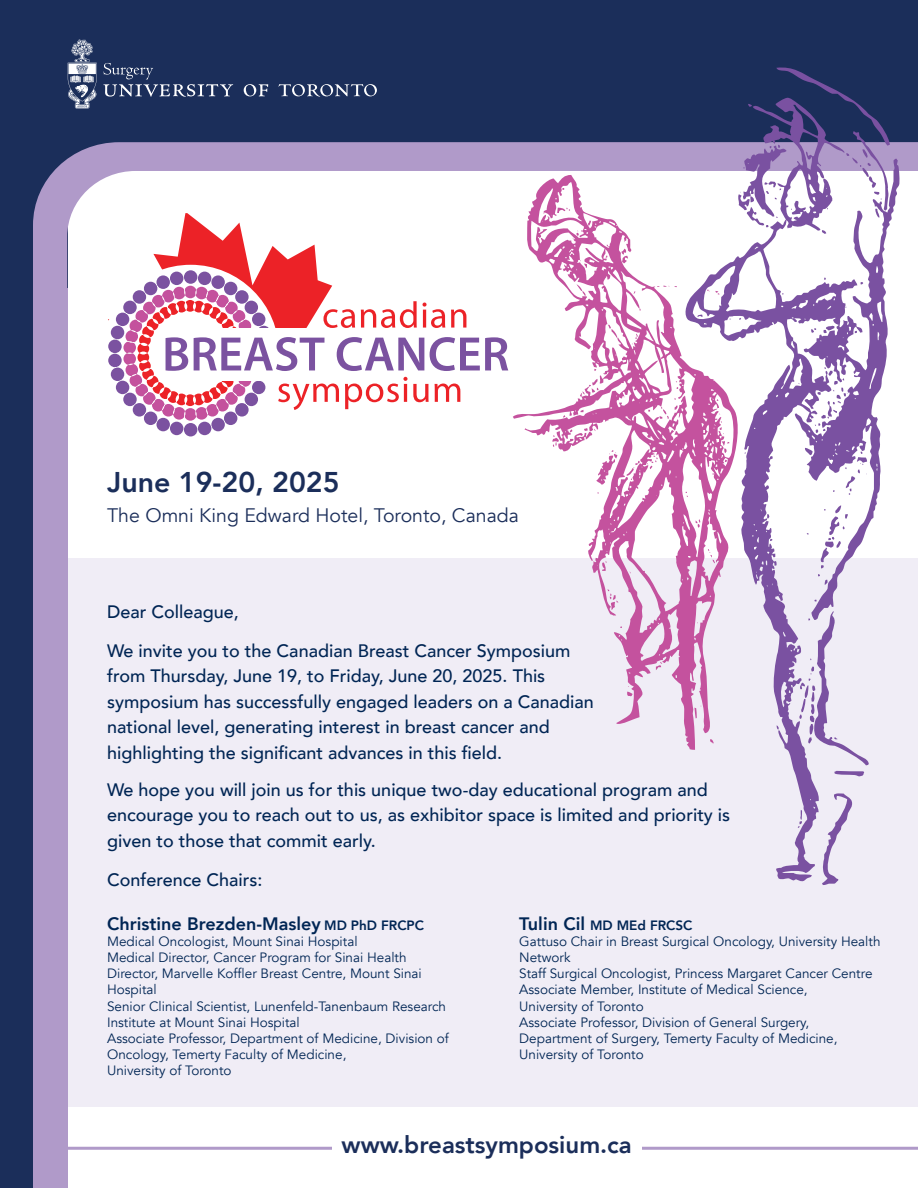
<style>
.page{position:relative;width:918px;height:1188px;background:#fff}
.page>*{position:absolute;margin:0;border:0;box-sizing:border-box;transform-origin:0 0}
.t1{font:800 28.5px "Avenir";color:#1b2e5a}
.t2{font:800 24px "Avenir";color:#1b2e5a}
.t3{font:19.5px "Avenir";color:#1b2e5a}
.body_text_LETTER{font:500 18px/25.5px "Avenir";color:#002554}
.body_text_LETTER-2{font:800 18px "Avenir";color:#002554}
.body_text_LETTER-3{font:13.5px/16.2px "Avenir";color:#002554}
.body_text_LETTER-4{font:800 13.5px "Avenir";color:#002554}
.s1{font-size:13.5px}
.s2{font-size:18px}
</style>
<div class="page">
<svg style="left:68px;top:1146px;width:850px;height:4px;background:#c3b2d6"></svg>
<div style="left:63px;top:558px;width:855px;height:549px;background:#f0edf6"></div>
<div style="left:0;top:34px;width:41px;height:1154px;background:#1b2e5a"></div>
<div style="left:0;top:0;width:918px;height:161px;background:#1b2e5a"></div>
<svg style="left:33px;top:142px;width:885px;height:146px;fill:#b19bca"></svg>
<div style="left:107px;top:205px;width:208px;height:251px;background:#fff;border-radius:50%"></div>
<svg style="left:107px;top:213px;width:401px;height:224px"></svg>
<div style="left:33px;top:288px;width:35px;height:900px;background:#b09ac9"></div>
<svg style="left:513px;top:175px;width:170px;height:549px"></svg>
<svg style="left:683px;top:67px;width:217px;height:818px"></svg>
<svg style="left:278px;top:84px;width:99px;height:13px"></svg>
<svg style="left:103px;top:63px;width:130px;height:34px"></svg>
<svg style="left:244px;top:84px;width:24px;height:12px"></svg>
<svg style="left:68px;top:39px;width:29px;height:70px"></svg>
<div style="left:332px;top:1129px;width:309px;height:27px;background:#fff"></div>
<p class="t1" style="left:107px;top:460px;width:234px">June 19-20, 2025</p>
<p class="t3" style="left:107px;top:504px;width:413px">The Omni King Edward Hotel, Toronto, Canada</p>
<p class="body_text_LETTER" style="left:107px;top:598px;width:133px">Dear Colleague,</p>
<p class="body_text_LETTER" style="left:107px;top:637px;width:488px">We invite you to the Canadian Breast Cancer Symposium from Thursday, June 19, to Friday, June 20, 2025. This symposium has successfully engaged leaders on a Canadian national level, generating interest in breast cancer and highlighting the significant advances in this field.</p>
<p class="body_text_LETTER" style="left:107px;top:776px;width:625px">We hope you will join us for this unique two-day educational program and encourage you to reach out to us, as exhibitor space is limited and priority is given to those that commit early.</p>
<p class="body_text_LETTER" style="left:107px;top:866px;width:157px">Conference Chairs:</p>
<p class="body_text_LETTER-2" style="left:107px;top:909px;width:319px">Christine Brezden-Masley <span class="s1">MD PhD FRCPC</span></p>
<p class="body_text_LETTER-3" style="left:107px;top:933px;width:252px">Medical Oncologist, Mount Sinai Hospital</p>
<p class="body_text_LETTER-3" style="left:107px;top:950px;width:301px">Medical Director, Cancer Program for Sinai Health</p>
<p class="body_text_LETTER-3" style="left:107px;top:966px;width:316px">Director, Marvelle Koffler Breast Centre, Mount Sinai<br>Hospital</p>
<p class="body_text_LETTER-3" style="left:107px;top:998px;width:341px">Senior Clinical Scientist, Lunenfeld-Tanenbaum Research<br>Institute at Mount Sinai Hospital</p>
<p class="body_text_LETTER-3" style="left:107px;top:1031px;width:343px">Associate Professor, Department of Medicine, Division of<br>Oncology, Temerty Faculty of Medicine,</p>
<p class="body_text_LETTER-3" style="left:107px;top:1063px;width:126px">University of Toronto</p>
<p class="body_text_LETTER-4" style="left:519px;top:914px;width:175px"><span class="s2">Tulin Cil</span> MD MEd FRCSC</p>
<p class="body_text_LETTER-3" style="left:519px;top:933px;width:363px">Gattuso Chair in Breast Surgical Oncology, University Health<br>Network</p>
<p class="body_text_LETTER-3" style="left:519px;top:966px;width:355px">Staff Surgical Oncologist, Princess Margaret Cancer Centre</p>
<p class="body_text_LETTER-3" style="left:519px;top:982px;width:290px">Associate Member, Institute of Medical Science,</p>
<p class="body_text_LETTER-3" style="left:519px;top:998px;width:126px">University of Toronto</p>
<p class="body_text_LETTER-3" style="left:519px;top:1014px;width:320px">Associate Professor, Division of General Surgery,<br>Department of Surgery, Temerty Faculty of Medicine,<br>University of Toronto</p>
<p class="t2" style="left:342px;top:1126px;width:292px">www.breastsymposium.ca</p>
</div>
